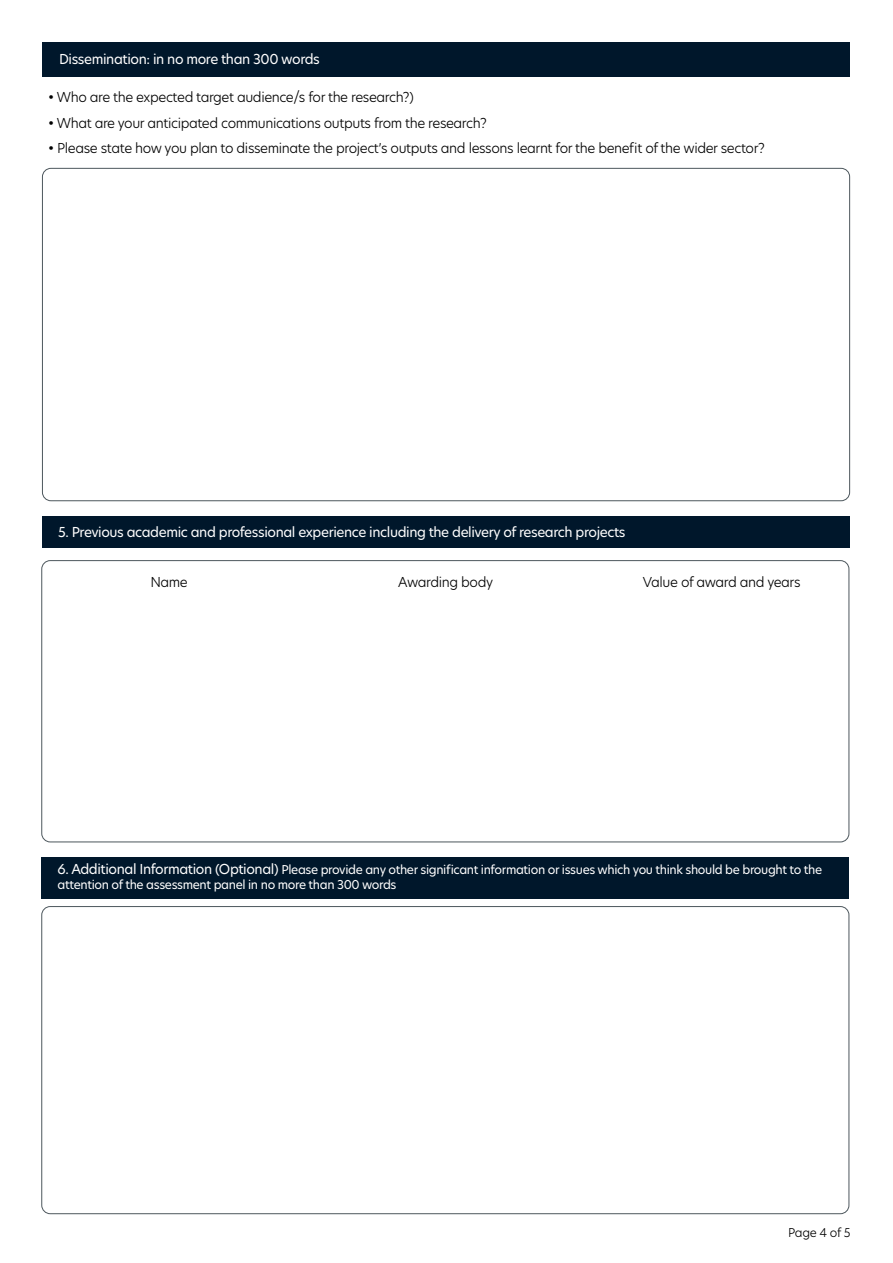
<style>
.page{position:relative;width:893px;height:1263px;background:#fff}
.page>*{position:absolute;margin:0;border:0;box-sizing:border-box;transform-origin:0 0}
.Body_text_applic{font:300 13.5px "Hero New";letter-spacing:-.03em;color:#000}
.Body_text_applic-2{font:13.5px "Hero New";letter-spacing:-.03em;color:#fff}
.t1{font:12px/15px "Hero New";letter-spacing:-.03em;color:#fff}
.t2{font:300 12px "Hero New";letter-spacing:-.035em;color:#000}
.s1{font-size:13.5px}
</style>
<div class="page">
<div style="left:42px;top:43px;width:808px;height:34px;background:#00172b"></div>
<div style="left:42px;top:516px;width:808px;height:32px;background:#00172b"></div>
<div style="left:41px;top:857px;width:808px;height:41px;background:#00172b"></div>
<p class="Body_text_applic-2" style="left:59px;top:50px;width:262px">Dissemination: in no more than 300 words</p>
<p class="Body_text_applic" style="left:48px;top:88px;width:367px">• Who are the expected target audience/s for the research?)</p>
<p class="Body_text_applic" style="left:48px;top:113px;width:440px">• What are your anticipated communications outputs from the research?</p>
<p class="Body_text_applic" style="left:48px;top:139px;width:718px">• Please state how you plan to disseminate the project’s outputs and lessons learnt for the benefit of the wider sector?</p>
<p class="Body_text_applic-2" style="left:58px;top:523px;width:569px">5. Previous academic and professional experience including the delivery of research projects</p>
<p class="Body_text_applic" style="left:150px;top:573px;width:39px">Name</p>
<p class="Body_text_applic" style="left:398px;top:573px;width:96px">Awarding body</p>
<p class="Body_text_applic" style="left:643px;top:573px;width:159px">Value of award and years</p>
<p class="t1" style="left:58px;top:862px;width:766px"><span class="s1">6. Additional Information (Optional)</span> Please provide any other significant information or issues which you think should be brought to the attention of the assessment panel in no more than 300 words</p>
<p class="t2" style="left:788px;top:1225px;width:64px">Page 4 of 5</p>
</div>
